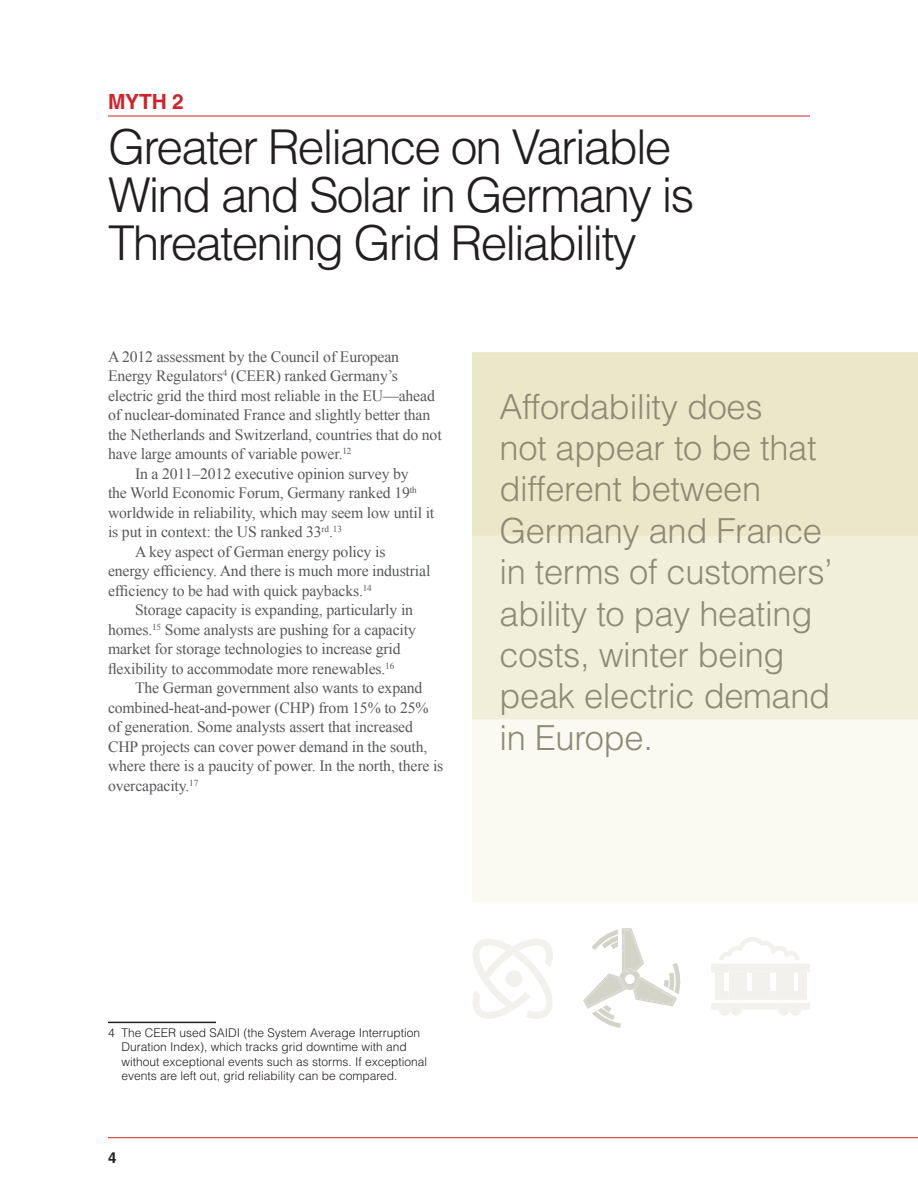
<style>
.page{position:relative;width:918px;height:1188px;background:#fff}
.page>*{position:absolute;margin:0;border:0;box-sizing:border-box;transform-origin:0 0}
.t1{font:300 48px/48px "Helvetica";letter-spacing:-.04em;color:#231f20}
.t2{font:300 34.5px/41.4px "Helvetica";letter-spacing:-.01em;color:#8e8b75}
.t3{font:700 21px "Helvetica";color:#d1232a}
.t4{font:15.75px/19.5px "Times New Roman";letter-spacing:-.01em;color:#57585a}
.Footnote_text{font:700 15px "Helvetica";color:#231f20}
.t5{font:300 12px/14.4px "Helvetica";color:#231f20}
</style>
<div class="page">
<hr style="left:108px;top:1022px;width:108px;height:1px;background:#231f20">
<hr style="left:108px;top:116px;width:702px;height:1px;background:#d1232a">
<hr style="left:108px;top:1137px;width:810px;height:1px;background:#d1232a">
<svg style="left:473px;top:939px;width:80px;height:80px"></svg>
<div style="left:506px;top:970px;width:16px;height:17px;background:#f2f1ee;border-radius:50%"></div>
<svg style="left:583px;top:928px;width:98px;height:100px"></svg>
<div style="left:715px;top:973px;width:9px;height:18px;background:#f2f1ee"></div>
<div style="left:729px;top:973px;width:18px;height:18px;background:#f2f1ee"></div>
<div style="left:752px;top:973px;width:18px;height:18px;background:#f2f1ee"></div>
<div style="left:776px;top:973px;width:18px;height:18px;background:#f2f1ee"></div>
<div style="left:798px;top:973px;width:9px;height:18px;background:#f2f1ee"></div>
<svg style="left:711px;top:937px;width:99px;height:36px"></svg>
<svg style="left:711px;top:991px;width:99px;height:24px"></svg>
<p class="t3" style="left:108px;top:89px;width:77px">MYTH 2</p>
<p class="t1" style="left:108px;top:121px;width:588px">Greater Reliance on Variable<br>Wind and Solar in Germany is<br>Threatening Grid Reliability</p>
<p class="t4" style="left:108px;top:347px;width:335px">A 2012 assessment by the Council of European Energy Regulators<sup>4</sup> (CEER) ranked Germany’s electric grid the third most reliable in the EU—ahead of nuclear-dominated France and slightly better than the Netherlands and Switzerland, countries that do not have large amounts of variable power.<sup>12</sup></p>
<p class="t4" style="left:108px;top:464px;width:328px;text-indent:27px">In a 2011–2012 executive opinion survey by<br>the World Economic Forum, Germany ranked 19<sup>th </sup>worldwide in reliability, which may seem low until it is put in context: the US ranked 33<sup>rd</sup>.<sup>13</sup></p>
<p class="t4" style="left:108px;top:542px;width:324px;text-indent:27px">A key aspect of German energy policy is energy efficiency. And there is much more industrial efficiency to be had with quick paybacks.<sup>14</sup></p>
<p class="t4" style="left:108px;top:600px;width:309px;text-indent:27px">Storage capacity is expanding, particularly in homes.<sup>15</sup> Some analysts are pushing for a capacity market for storage technologies to increase grid flexibility to accommodate more renewables.<sup>16</sup></p>
<p class="t4" style="left:108px;top:678px;width:337px;text-indent:27px">The German government also wants to expand combined-heat-and-power (CHP) from 15% to 25% of generation. Some analysts assert that increased CHP projects can cover power demand in the south, where there is a paucity of power. In the north, there is overcapacity.<sup>17</sup></p>
<p class="t2" style="left:500px;top:385px;width:334px">Affordability does<br>not appear to be that different between<br>Germany and France in terms of customers’ ability to pay heating costs, winter being peak electric demand in Europe.</p>
<p class="t5" style="left:122px;top:1025px;width:307px;text-indent:-14px">4 The CEER used SAIDI (the System Average Interruption Duration Index), which tracks grid downtime with and without exceptional events such as storms. If exceptional events are left out, grid reliability can be compared.</p>
<p class="Footnote_text" style="left:108px;top:1149px;width:10px">4</p>
</div>
